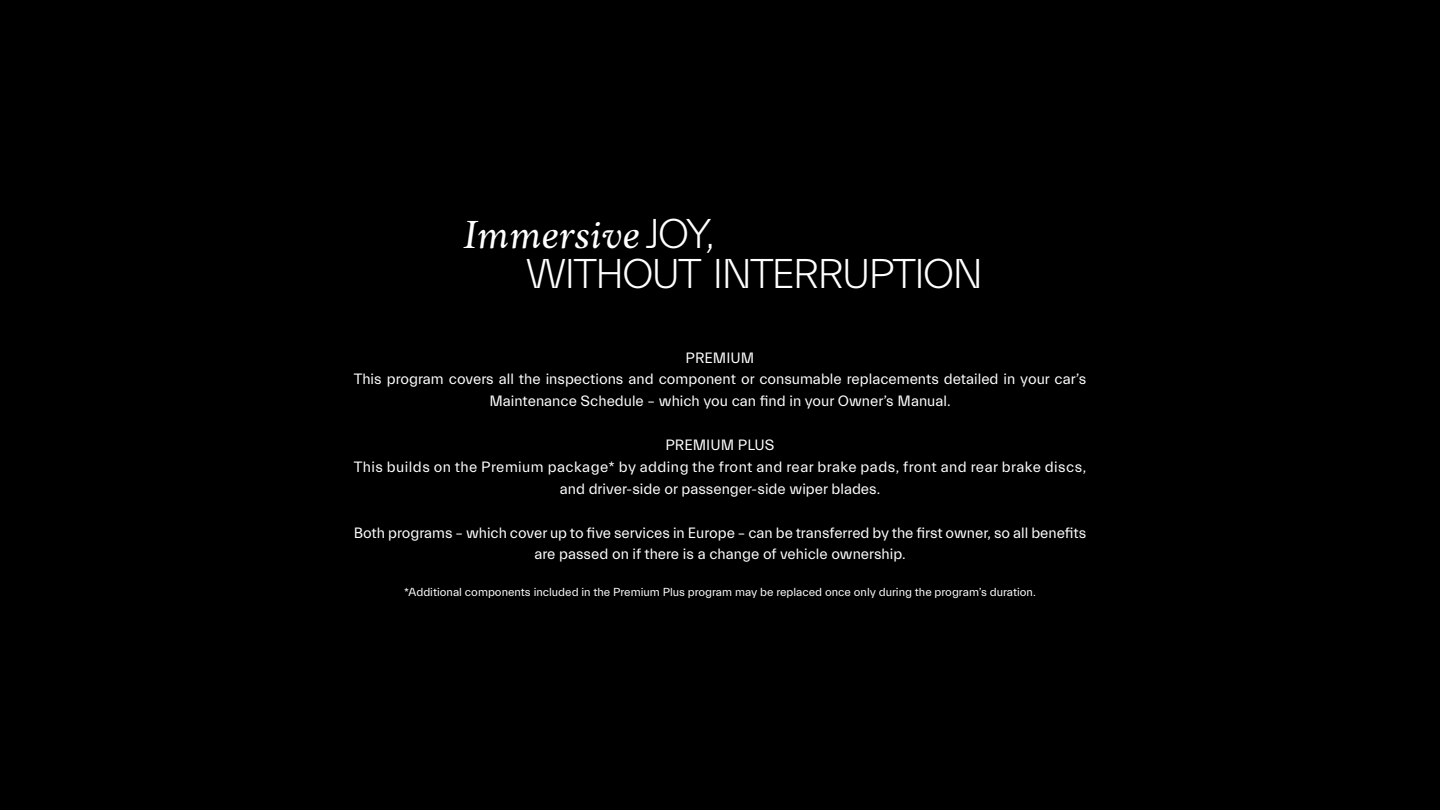
<style>
.page{position:relative;width:1440px;height:810px;background:#000}
.page>*{position:absolute;margin:0;border:0;box-sizing:border-box;transform-origin:0 0}
.t1{font:300 42.08px "Everett";letter-spacing:-.05em;color:#fff}
.t2{font:italic 40.42px "Anko";color:#fff}
.t3{font:15.15px/21.9px "Everett";color:#fff;text-align:center}
.t4{font:15.15px/21.9px "Everett";letter-spacing:.025em;color:#fff;text-align:center}
.t5{font:11.77px "Everett";color:#fff}
.s1{font-family:"Everett";font-weight:300;font-style:normal;font-size:42.08px}
</style>
<div class="page">
<h2 class="t2" style="left:462px;top:212px;width:254px">Immersive <span class="s1">JOY,</span></h2>
<h1 class="t1" style="left:526px;top:251px;width:459px">WITHOUT INTERRUPTION</h1>
<p class="t3" style="left:354px;top:347px;width:734px">PREMIUM<br>This program covers all the inspections and component or consumable replacements detailed in your car’s<br>Maintenance Schedule – which you can find in your Owner’s Manual.</p>
<p class="t4" style="left:354px;top:434px;width:734px">PREMIUM PLUS<br>This builds on the Premium package* by adding the front and rear brake pads, front and rear brake discs, and driver-side or passenger-side wiper blades.</p>
<p class="t3" style="left:354px;top:522px;width:734px">Both programs – which cover up to five services in Europe – can be transferred by the first owner, so all benefits are passed on if there is a change of vehicle ownership.</p>
<p class="t5" style="left:404px;top:585px;width:633px">*Additional components included in the Premium Plus program may be replaced once only during the program’s duration.</p>
</div>
